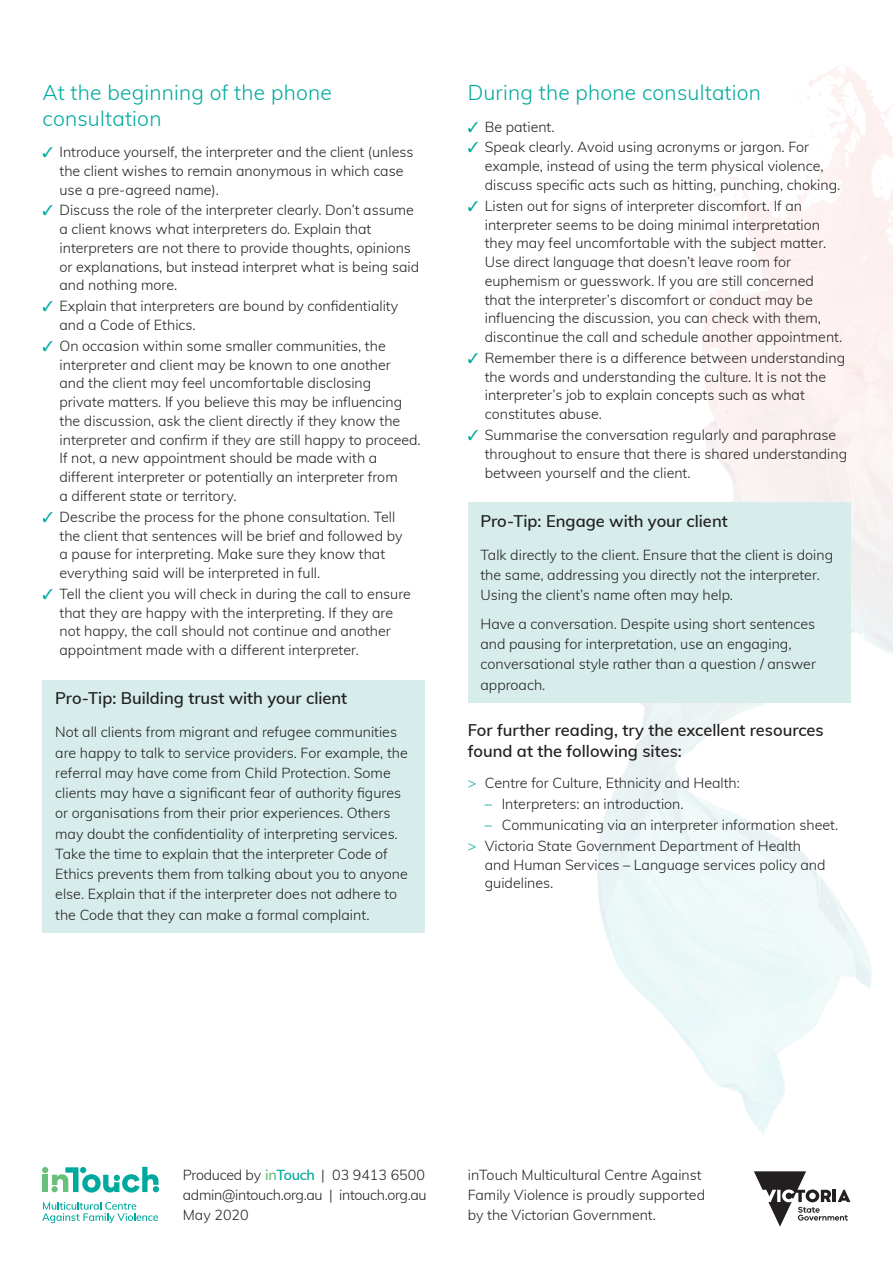
<style>
.page{position:relative;width:893px;height:1263px;background:#fff}
.page>*{position:absolute;margin:0;border:0;box-sizing:border-box;transform-origin:0 0}
.Heading_2_Text{font:300 21px/25.5px "Muli";letter-spacing:.01em;color:#00a99d}
.Heading_3_Text{font:600 16.5px/20.2px "Muli";color:#231f20}
.Body_Copy{font:300 14.25px/18.8px "Muli";color:#231f20}
.Body_Copy-2{font:300 14.25px/20.2px "Muli";letter-spacing:-.02em;color:#231f20}
.s1{color:#00a99d}
.s2{font-weight:600;color:#68c079}
.s3{font-weight:600;color:#00a99d}
</style>
<div class="page">
<div style="left:43px;top:680px;width:382px;height:252px;background:#d6edec"></div>
<div style="left:468px;top:502px;width:382px;height:200px;background:#d6edec"></div>
<svg style="left:754px;top:1171px;width:96px;height:55px"></svg>
<svg style="left:42px;top:1167px;width:117px;height:25px"></svg>
<svg style="left:42px;top:1202px;width:116px;height:21px"></svg>
<h2 class="Heading_2_Text" style="left:43px;top:79px;width:291px">At the beginning of the phone consultation</h2>
<p class="Body_Copy" style="left:60px;top:142px;width:356px;text-indent:-17px"><span class="s1">✓</span> Introduce yourself, the interpreter and the client (unless the client wishes to remain anonymous in which case use a pre-agreed name).</p>
<p class="Body_Copy" style="left:60px;top:200px;width:361px;text-indent:-17px"><span class="s1">✓</span> Discuss the role of the interpreter clearly. Don’t assume a client knows what interpreters do. Explain that interpreters are not there to provide thoughts, opinions or explanations, but instead interpret what is being said and nothing more.</p>
<p class="Body_Copy" style="left:60px;top:296px;width:340px;text-indent:-17px"><span class="s1">✓</span> Explain that interpreters are bound by confidentiality and a Code of Ethics.</p>
<p class="Body_Copy" style="left:60px;top:336px;width:363px;text-indent:-17px"><span class="s1">✓</span> On occasion within some smaller communities, the interpreter and client may be known to one another<br>and the client may feel uncomfortable disclosing<br>private matters. If you believe this may be influencing the discussion, ask the client directly if they know the interpreter and confirm if they are still happy to proceed.<br>If not, a new appointment should be made with a different interpreter or potentially an interpreter from<br>a different state or territory.</p>
<p class="Body_Copy" style="left:60px;top:507px;width:345px;text-indent:-17px"><span class="s1">✓</span> Describe the process for the phone consultation. Tell the client that sentences will be brief and followed by a pause for interpreting. Make sure they know that everything said will be interpreted in full.</p>
<p class="Body_Copy" style="left:60px;top:584px;width:353px;text-indent:-17px"><span class="s1">✓</span> Tell the client you will check in during the call to ensure that they are happy with the interpreting. If they are not happy, the call should not continue and another appointment made with a different interpreter.</p>
<h3 class="Heading_3_Text" style="left:55px;top:687px;width:293px">Pro-Tip: Building trust with your client</h3>
<p class="Body_Copy" style="left:55px;top:721px;width:354px;line-height:20.2px">Not all clients from migrant and refugee communities are happy to talk to service providers. For example, the referral may have come from Child Protection. Some clients may have a significant fear of authority figures or organisations from their prior experiences. Others may doubt the confidentiality of interpreting services.<br>Take the time to explain that the interpreter Code of Ethics prevents them from talking about you to anyone else. Explain that if the interpreter does not adhere to the Code that they can make a formal complaint.</p>
<h2 class="Heading_2_Text" style="left:468px;top:79px;width:295px">During the phone consultation</h2>
<p class="Body_Copy" style="left:468px;top:116px;width:89px"><span class="s1">✓</span> Be patient.</p>
<p class="Body_Copy" style="left:485px;top:137px;width:357px;text-indent:-17px"><span class="s1">✓</span> Speak clearly. Avoid using acronyms or jargon. For example, instead of using the term physical violence, discuss specific acts such as hitting, punching, choking.</p>
<p class="Body_Copy" style="left:485px;top:196px;width:359px;text-indent:-17px"><span class="s1">✓</span> Listen out for signs of interpreter discomfort. If an interpreter seems to be doing minimal interpretation they may feel uncomfortable with the subject matter.<br>Use direct language that doesn’t leave room for euphemism or guesswork. If you are still concerned that the interpreter’s discomfort or conduct may be influencing the discussion, you can check with them, discontinue the call and schedule another appointment.</p>
<p class="Body_Copy" style="left:485px;top:348px;width:362px;text-indent:-17px"><span class="s1">✓</span> Remember there is a difference between understanding the words and understanding the culture. It is not the interpreter’s job to explain concepts such as what constitutes abuse.</p>
<p class="Body_Copy" style="left:485px;top:425px;width:364px;text-indent:-17px"><span class="s1">✓</span> Summarise the conversation regularly and paraphrase throughout to ensure that there is shared understanding between yourself and the client.</p>
<h3 class="Heading_3_Text" style="left:480px;top:510px;width:249px">Pro-Tip: Engage with your client</h3>
<p class="Body_Copy" style="left:480px;top:544px;width:354px;line-height:20.2px">Talk directly to the client. Ensure that the client is doing the same, addressing you directly not the interpreter.<br>Using the client’s name often may help.</p>
<p class="Body_Copy" style="left:480px;top:613px;width:337px;line-height:20.2px">Have a conversation. Despite using short sentences and pausing for interpretation, use an engaging, conversational style rather than a question / answer approach.</p>
<h3 class="Heading_3_Text" style="left:468px;top:719px;width:358px">For further reading, try the excellent resources found at the following sites:</h3>
<p class="Body_Copy" style="left:468px;top:773px;width:274px"><span class="s1">&gt;</span> Centre for Culture, Ethnicity and Health:</p>
<p class="Body_Copy" style="left:485px;top:794px;width:200px"><span class="s1">–</span> Interpreters: an introduction.</p>
<p class="Body_Copy" style="left:485px;top:815px;width:355px"><span class="s1">–</span> Communicating via an interpreter information sheet.</p>
<p class="Body_Copy" style="left:485px;top:835px;width:342px;text-indent:-17px"><span class="s1">&gt;</span> Victoria State Government Department of Health and Human Services – Language services policy and guidelines.</p>
<p class="Body_Copy-2" style="left:183px;top:1164px;width:245px">Produced by <span class="s2">in</span><span class="s3">Touch</span> | 03 9413 6500 admin@intouch.org.au | intouch.org.au<br>May 2020</p>
<p class="Body_Copy" style="left:468px;top:1164px;width:239px;line-height:20.2px">inTouch Multicultural Centre Against<br>Family Violence is proudly supported by the Victorian Government.</p>
</div>
